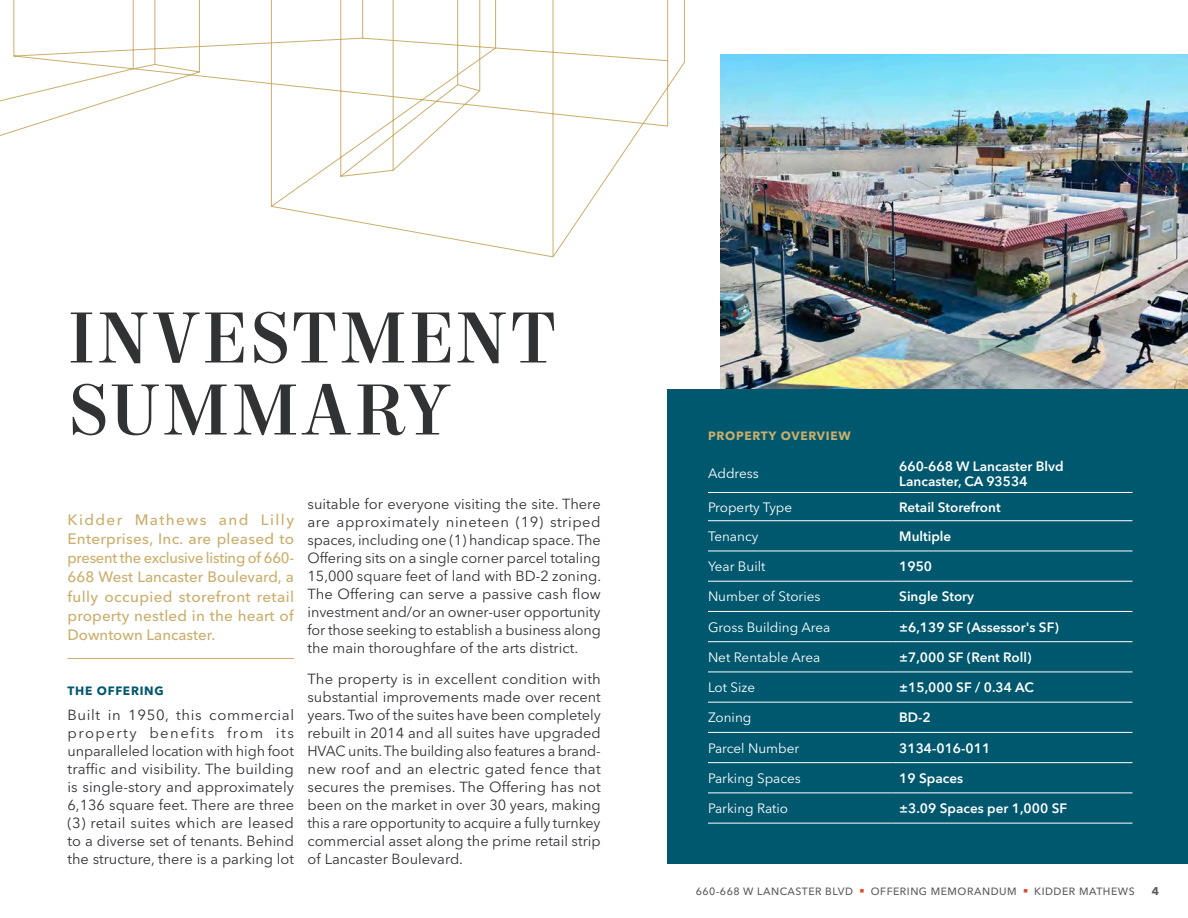
<style>
.page{position:relative;width:1188px;height:918px;background:#fff}
.page>*{position:absolute;margin:0;border:0;box-sizing:border-box;transform-origin:0 0}
.Headline_-_Level_1{font:500 72px/72px "Mort Modern 09";letter-spacing:.025em;color:#313234}
.First_Paragraph_-_Bo{font:500 15px/19.2px "Avenir Next LT Pro";letter-spacing:.01em;color:#cbae6b;text-align:justify}
.Body_Copy_-_Charcoal{font:14.55px/18px "Avenir Next LT Pro";color:#313234;text-align:justify}
.Table_Input_Emphasis{font:600 13.5px/15px "Avenir Next LT Pro";color:#fff}
.Table_Input_-_White{font:13.5px "Avenir Next LT Pro";color:#fff}
.Subhead_-_Level_1{font:700 12px "Avenir Next LT Pro";letter-spacing:.06em;color:#cbae6b}
.Subhead_-_Level_1-2{font:700 12px "Avenir Next LT Pro";letter-spacing:.06em;color:#00586f}
.t1{font:700 11.25px "Avenir Next LT Pro";color:#5e5d5d}
.t2{font:500 10.5px "Avenir Next LT Pro";letter-spacing:.05em;color:#5e5d5d}
.s1{color:#e04825}
</style>
<div class="page">
<hr style="left:68px;top:658px;width:226px;height:1px;background:#cbae6b">
<svg style="left:0;top:0;width:685px;height:257px"></svg>
<img style="left:720px;top:54px;width:468px;height:335px">
<div style="left:668px;top:389px;width:520px;height:475px;background:#00586f"></div>
<hr style="left:708px;top:492px;width:184px;height:1px;background:#fff">
<hr style="left:892px;top:492px;width:240px;height:1px;background:#fff">
<hr style="left:708px;top:520px;width:184px;height:1px;background:#fff">
<hr style="left:892px;top:520px;width:240px;height:1px;background:#fff">
<hr style="left:708px;top:551px;width:184px;height:1px;background:#fff">
<hr style="left:892px;top:551px;width:240px;height:1px;background:#fff">
<hr style="left:708px;top:581px;width:184px;height:1px;background:#fff">
<hr style="left:892px;top:581px;width:240px;height:1px;background:#fff">
<hr style="left:708px;top:611px;width:184px;height:1px;background:#fff">
<hr style="left:892px;top:611px;width:240px;height:1px;background:#fff">
<hr style="left:708px;top:641px;width:184px;height:1px;background:#fff">
<hr style="left:892px;top:641px;width:240px;height:1px;background:#fff">
<hr style="left:708px;top:672px;width:184px;height:1px;background:#fff">
<hr style="left:892px;top:672px;width:240px;height:1px;background:#fff">
<hr style="left:708px;top:702px;width:184px;height:1px;background:#fff">
<hr style="left:892px;top:702px;width:240px;height:1px;background:#fff">
<hr style="left:708px;top:732px;width:184px;height:1px;background:#fff">
<hr style="left:892px;top:732px;width:240px;height:1px;background:#fff">
<hr style="left:708px;top:762px;width:184px;height:1px;background:#fff">
<hr style="left:892px;top:762px;width:240px;height:1px;background:#fff">
<hr style="left:708px;top:793px;width:184px;height:1px;background:#fff">
<hr style="left:892px;top:793px;width:240px;height:1px;background:#fff">
<hr style="left:708px;top:823px;width:184px;height:1px;background:#fff">
<hr style="left:892px;top:823px;width:240px;height:1px;background:#fff">
<p class="Headline_-_Level_1" style="left:68px;top:305px;width:491px">INVESTMENT<br>SUMMARY</p>
<p class="First_Paragraph_-_Bo" style="left:68px;top:510px;width:228px">Kidder Mathews and Lilly Enterprises, Inc. are pleased to present the exclusive listing of 660- 668 West Lancaster Boulevard, a fully occupied storefront retail property nestled in the heart of Downtown Lancaster.</p>
<p class="Subhead_-_Level_1-2" style="left:68px;top:684px;width:98px">THE OFFERING</p>
<p class="Body_Copy_-_Charcoal" style="left:68px;top:706px;width:228px">Built in 1950, this commercial property benefits from its unparalleled location with high foot traffic and visibility. The building is single-story and approximately 6,136 square feet. There are three (3) retail suites which are leased to a diverse set of tenants. Behind the structure, there is a parking lot</p>
<p class="Body_Copy_-_Charcoal" style="left:308px;top:494px;width:295px">suitable for everyone visiting the site. There are approximately nineteen (19) striped spaces, including one (1) handicap space. The Offering sits on a single corner parcel totaling 15,000 square feet of land with BD-2 zoning.<br>The Offering can serve a passive cash flow investment and/or an owner-user opportunity for those seeking to establish a business along the main thoroughfare of the arts district.</p>
<p class="Body_Copy_-_Charcoal" style="left:308px;top:670px;width:295px">The property is in excellent condition with substantial improvements made over recent years. Two of the suites have been completely rebuilt in 2014 and all suites have upgraded HVAC units. The building also features a brand&shy;new roof and an electric gated fence that secures the premises. The Offering has not been on the market in over 30 years, making this a rare opportunity to acquire a fully turnkey commercial asset along the prime retail strip of Lancaster Boulevard.</p>
<p class="Subhead_-_Level_1" style="left:708px;top:429px;width:144px">PROPERTY OVERVIEW</p>
<p class="Table_Input_-_White" style="left:708px;top:465px;width:52px">Address</p>
<p class="Table_Input_Emphasis" style="left:899px;top:458px;width:166px">660-668 W Lancaster Blvd<br>Lancaster, CA 93534</p>
<p class="Table_Input_-_White" style="left:708px;top:499px;width:86px">Property Type</p>
<p class="Table_Input_Emphasis" style="left:899px;top:499px;width:103px">Retail Storefront</p>
<p class="Table_Input_-_White" style="left:708px;top:528px;width:52px">Tenancy</p>
<p class="Table_Input_Emphasis" style="left:899px;top:529px;width:54px">Multiple</p>
<p class="Table_Input_-_White" style="left:708px;top:558px;width:59px">Year Built</p>
<p class="Table_Input_Emphasis" style="left:899px;top:559px;width:34px">1950</p>
<p class="Table_Input_-_White" style="left:708px;top:589px;width:114px">Number of Stories</p>
<p class="Table_Input_Emphasis" style="left:899px;top:589px;width:76px">Single Story</p>
<p class="Table_Input_-_White" style="left:708px;top:619px;width:124px">Gross Building Area</p>
<p class="Table_Input_Emphasis" style="left:899px;top:619px;width:161px">±6,139 SF (Assessor's SF)</p>
<p class="Table_Input_-_White" style="left:708px;top:649px;width:114px">Net Rentable Area</p>
<p class="Table_Input_Emphasis" style="left:899px;top:650px;width:134px">±7,000 SF (Rent Roll)</p>
<p class="Table_Input_-_White" style="left:708px;top:679px;width:49px">Lot Size</p>
<p class="Table_Input_Emphasis" style="left:899px;top:680px;width:136px">±15,000 SF / 0.34 AC</p>
<p class="Table_Input_-_White" style="left:708px;top:710px;width:45px">Zoning</p>
<p class="Table_Input_Emphasis" style="left:899px;top:710px;width:33px">BD-2</p>
<p class="Table_Input_-_White" style="left:708px;top:740px;width:93px">Parcel Number</p>
<p class="Table_Input_Emphasis" style="left:899px;top:740px;width:92px">3134-016-011</p>
<p class="Table_Input_-_White" style="left:708px;top:770px;width:94px">Parking Spaces</p>
<p class="Table_Input_Emphasis" style="left:899px;top:771px;width:65px">19 Spaces</p>
<p class="Table_Input_-_White" style="left:708px;top:800px;width:82px">Parking Ratio</p>
<p class="Table_Input_Emphasis" style="left:899px;top:801px;width:169px">±3.09 Spaces per 1,000 SF</p>
<p class="t2" style="left:696px;top:885px;width:441px">660-668 W LANCASTER BLVD <span class="s1">■</span> OFFERING MEMORANDUM <span class="s1">■</span> KIDDER MATHEWS</p>
<p class="t1" style="left:1152px;top:884px;width:9px">4</p>
</div>
